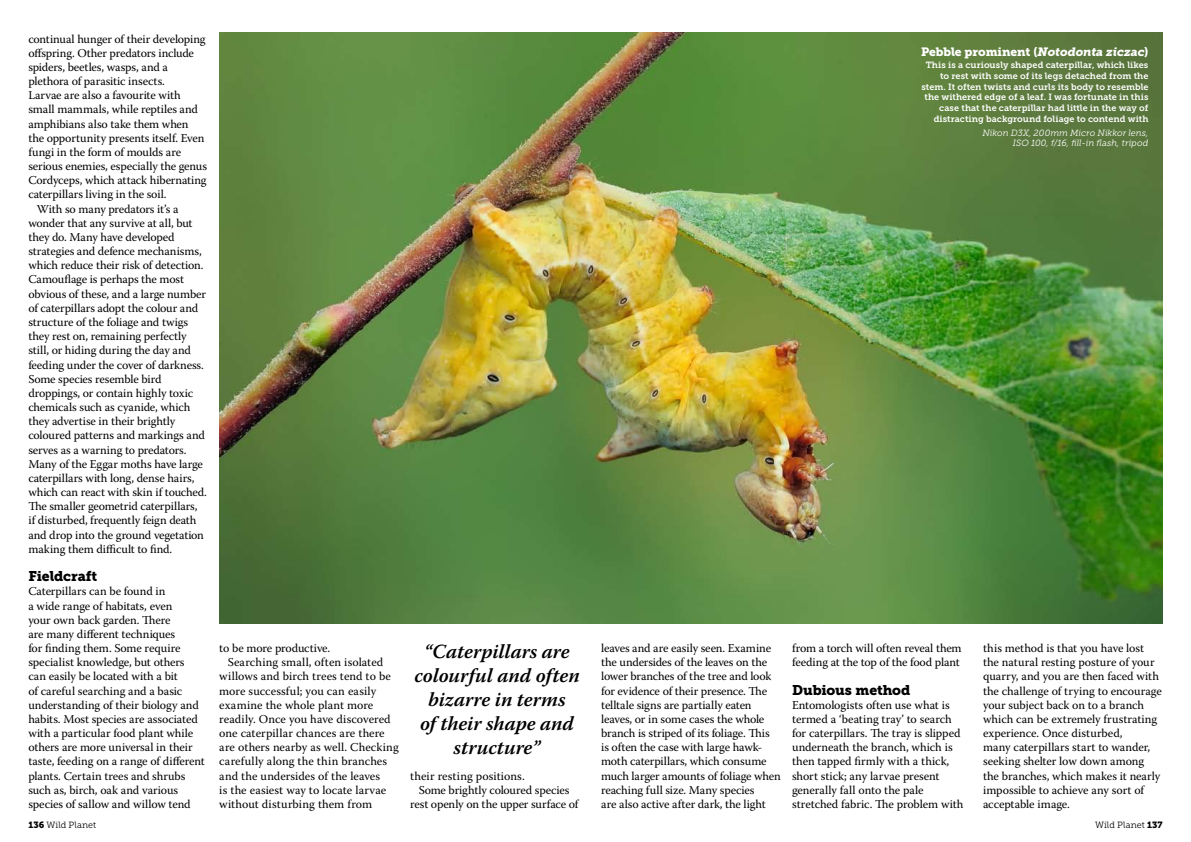
<style>
.page{position:relative;width:1191px;height:842px;background:#fff}
.page>*{position:absolute;margin:0;border:0;box-sizing:border-box;transform-origin:0 0}
.t1{font:italic 600 20px/24px "Warnock Pro";color:#000;text-align:center}
.t2{font:14px "Museo Slab 900";letter-spacing:-.01em;color:#000}
.t3{font:12px/14.2px "Warnock Pro";letter-spacing:-.01em;color:#000}
.t4{font:12px "Warnock Pro";letter-spacing:.01em;color:#000}
.t5{font:12px "Museo Slab 900";letter-spacing:-.01em;color:#fff}
.t6{font:12px "Warnock Pro";letter-spacing:.015em;color:#000}
.t7{font:9px/10.8px "Museo Slab 700";letter-spacing:.005em;color:#fff;text-align:right}
.t8{font:italic 9px/10.8px "Museo Slab 300";color:#fff;text-align:right}
.t9{font:9px "Museo Slab 300";color:#000}
.s1{font-family:"Museo Slab 900"}
.s2{font-style:italic}
</style>
<div class="page">
<img style="left:219px;top:33px;width:943px;height:591px">
<p class="t3" style="left:28px;top:31px;width:179px">continual hunger of their developing</p>
<p class="t3" style="left:28px;top:45px;width:167px">offspring. Other predators include</p>
<p class="t3" style="left:28px;top:60px;width:141px">spiders, beetles, wasps, and a</p>
<p class="t3" style="left:28px;top:74px;width:138px">plethora of parasitic insects.</p>
<p class="t3" style="left:28px;top:88px;width:154px">Larvae are also a favourite with</p>
<p class="t3" style="left:28px;top:102px;width:171px">small mammals, while reptiles and</p>
<p class="t3" style="left:28px;top:116px;width:162px">amphibians also take them when</p>
<p class="t3" style="left:28px;top:130px;width:178px">the opportunity presents itself. Even</p>
<p class="t3" style="left:28px;top:145px;width:154px">fungi in the form of moulds are</p>
<p class="t3" style="left:28px;top:159px;width:180px">serious enemies, especially the genus</p>
<p class="t3" style="left:28px;top:173px;width:180px">Cordyceps, which attack hibernating</p>
<p class="t3" style="left:28px;top:187px;width:140px">caterpillars living in the soil.</p>
<p class="t3" style="left:37px;top:201px;width:143px">With so many predators it’s a</p>
<p class="t3" style="left:28px;top:216px;width:166px">wonder that any survive at all, but</p>
<p class="t3" style="left:28px;top:230px;width:148px">they do. Many have developed</p>
<p class="t3" style="left:28px;top:244px;width:175px">strategies and defence mechanisms,</p>
<p class="t3" style="left:28px;top:258px;width:177px">which reduce their risk of detection.</p>
<p class="t3" style="left:28px;top:272px;width:157px">Camouflage is perhaps the most</p>
<p class="t3" style="left:28px;top:286px;width:179px">obvious of these, and a large number</p>
<p class="t3" style="left:28px;top:301px;width:171px">of caterpillars adopt the colour and</p>
<p class="t3" style="left:28px;top:315px;width:161px">structure of the foliage and twigs</p>
<p class="t3" style="left:28px;top:329px;width:160px">they rest on, remaining perfectly</p>
<p class="t3" style="left:28px;top:343px;width:164px">still, or hiding during the day and</p>
<p class="t3" style="left:28px;top:357px;width:177px">feeding under the cover of darkness.</p>
<p class="t3" style="left:28px;top:371px;width:135px">Some species resemble bird</p>
<p class="t3" style="left:28px;top:386px;width:166px">droppings, or contain highly toxic</p>
<p class="t3" style="left:28px;top:400px;width:163px">chemicals such as cyanide, which</p>
<p class="t3" style="left:28px;top:414px;width:148px">they advertise in their brightly</p>
<p class="t3" style="left:28px;top:428px;width:178px">coloured patterns and markings and</p>
<p class="t3" style="left:28px;top:442px;width:160px">serves as a warning to predators.</p>
<p class="t3" style="left:28px;top:456px;width:176px">Many of the Eggar moths have large</p>
<p class="t3" style="left:28px;top:471px;width:168px">caterpillars with long, dense hairs,</p>
<p class="t3" style="left:28px;top:485px;width:180px">which can react with skin if touched.</p>
<p class="t3" style="left:28px;top:499px;width:171px">The smaller geometrid caterpillars,</p>
<p class="t3" style="left:28px;top:513px;width:170px">if disturbed, frequently feign death</p>
<p class="t3" style="left:28px;top:527px;width:177px">and drop into the ground vegetation</p>
<p class="t3" style="left:28px;top:541px;width:145px">making them difficult to find.</p>
<p class="t2" style="left:28px;top:568px;width:70px">Fieldcraft</p>
<p class="t3" style="left:28px;top:584px;width:178px">Caterpillars can be found in<br>a wide range of habitats, even<br>your own back garden. There<br>are many different techniques<br>for finding them. Some require specialist knowledge, but others can easily be located with a bit<br>of careful searching and a basic understanding of their biology and habits. Most species are associated with a particular food plant while others are more universal in their taste, feeding on a range of different plants. Certain trees and shrubs such as, birch, oak and various species of sallow and willow tend</p>
<p class="t9" style="left:28px;top:820px;width:69px"><span class="s1">136</span> Wild Planet</p>
<p class="t3" style="left:219px;top:641px;width:113px">to be more productive.</p>
<p class="t4" style="left:228px;top:655px;width:157px">Searching small, often isolated</p>
<p class="t4" style="left:219px;top:669px;width:173px">willows and birch trees tend to be</p>
<p class="t3" style="left:219px;top:683px;width:158px">more successful; you can easily</p>
<p class="t3" style="left:219px;top:697px;width:155px">examine the whole plant more</p>
<p class="t3" style="left:219px;top:712px;width:173px">readily. Once you have discovered</p>
<p class="t3" style="left:219px;top:726px;width:167px">one caterpillar chances are there</p>
<p class="t3" style="left:219px;top:740px;width:181px">are others nearby as well. Checking</p>
<p class="t6" style="left:219px;top:754px;width:169px">carefully along the thin branches</p>
<p class="t3" style="left:219px;top:768px;width:162px">and the undersides of the leaves</p>
<p class="t4" style="left:219px;top:783px;width:168px">is the easiest way to locate larvae</p>
<p class="t3" style="left:219px;top:797px;width:154px">without disturbing them from</p>
<h1 class="t1" style="left:414px;top:639px;width:167px">“Caterpillars are colourful and often bizarre in terms<br>of their shape and structure”</h1>
<p class="t4" style="left:410px;top:768px;width:116px">their resting positions.</p>
<p class="t3" style="left:419px;top:782px;width:152px">Some brightly coloured species</p>
<p class="t3" style="left:410px;top:797px;width:170px">rest openly on the upper surface of</p>
<p class="t5" style="left:921px;top:45px;width:229px">Pebble prominent (<span class="s2">Notodonta ziczac</span>)</p>
<p class="t7" style="left:921px;top:60px;width:228px">This is a curiously shaped caterpillar, which likes to rest with some of its legs detached from the stem. It often twists and curls its body to resemble the withered edge of a leaf. I was fortunate in this case that the caterpillar had little in the way of distracting background foliage to contend with</p>
<p class="t8" style="left:982px;top:127px;width:167px">Nikon D3X, 200mm Micro Nikkor lens,<br>ISO 100, f/16, fill-in flash, tripod</p>
<p class="t3" style="left:601px;top:641px;width:181px">leaves and are easily seen. Examine the undersides of the leaves on the lower branches of the tree and look for evidence of their presence. The telltale signs are partially eaten leaves, or in some cases the whole branch is striped of its foliage. This is often the case with large hawk&shy;moth caterpillars, which consume much larger amounts of foliage when reaching full size. Many species<br>are also active after dark, the light</p>
<p class="t3" style="left:792px;top:641px;width:171px">from a torch will often reveal them feeding at the top of the food plant</p>
<p class="t2" style="left:792px;top:681px;width:120px">Dubious method</p>
<p class="t3" style="left:792px;top:697px;width:173px">Entomologists often use what is termed a ‘beating tray’ to search for caterpillars. The tray is slipped underneath the branch, which is then tapped firmly with a thick, short stick; any larvae present generally fall onto the pale stretched fabric. The problem with</p>
<p class="t3" style="left:983px;top:641px;width:180px">this method is that you have lost the natural resting posture of your quarry, and you are then faced with the challenge of trying to encourage your subject back on to a branch which can be extremely frustrating experience. Once disturbed,<br>many caterpillars start to wander, seeking shelter low down among the branches, which makes it nearly impossible to achieve any sort of acceptable image.</p>
<p class="t9" style="left:1095px;top:820px;width:69px">Wild Planet <span class="s1">137</span></p>
</div>
